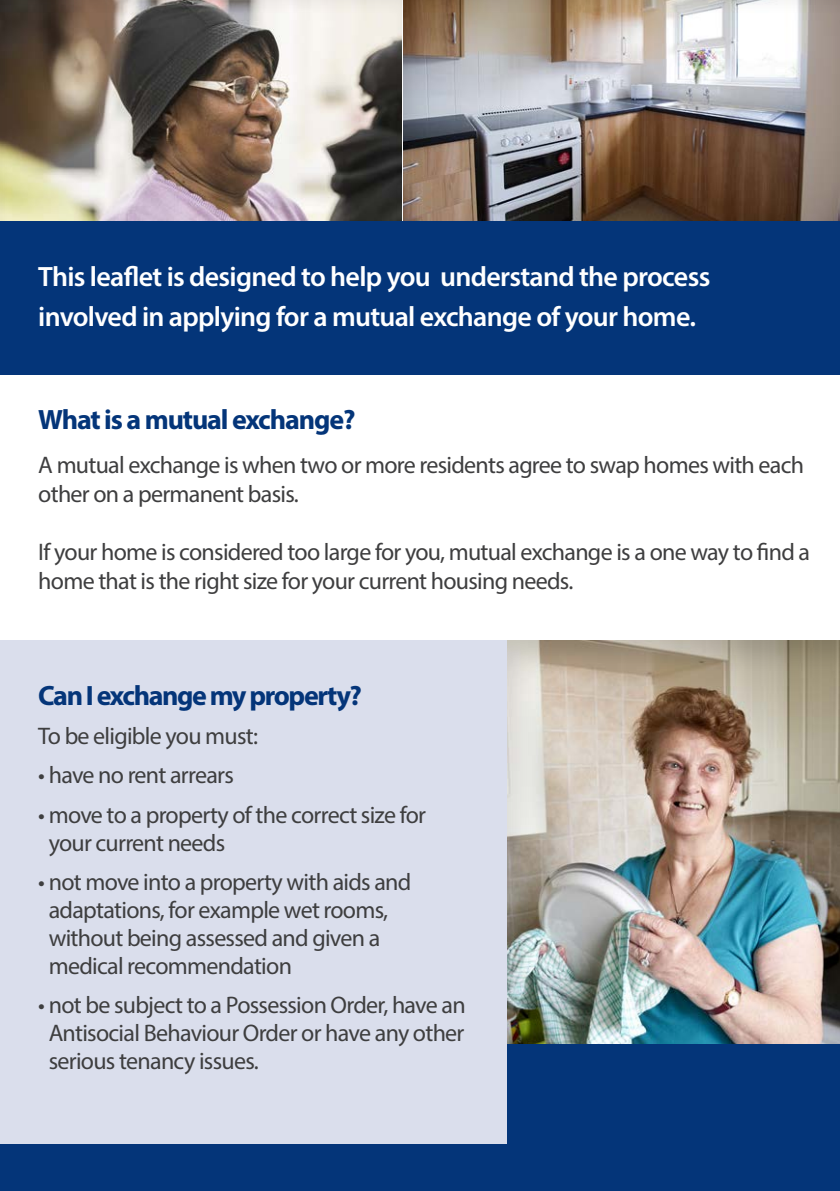
<style>
.page{position:relative;width:840px;height:1191px;background:#fff}
.page>*{position:absolute;margin:0;border:0;box-sizing:border-box;transform-origin:0 0}
.t1{font:600 28px/40px "Myriad Pro";letter-spacing:-.025em;color:#fff}
.t2{font:700 28px "Myriad Pro";letter-spacing:-.05em;color:#043579}
.t3{font:24px/28px "Myriad Pro";letter-spacing:-.03em;color:#3e3e3f}
</style>
<div class="page">
<div style="left:0;top:641px;width:839px;height:542px;background:#dadeec"></div>
<div style="left:401px;top:0;width:438px;height:231px;background:#231f20;opacity:.12"></div>
<div style="left:0;top:0;width:405px;height:231px;background:#231f20;opacity:.12"></div>
<div style="left:0;top:221px;width:839px;height:153px;background:#043579"></div>
<div style="left:507px;top:1039px;width:332px;height:152px;background:#043579"></div>
<div style="left:0;top:1144px;width:839px;height:47px;background:#043579"></div>
<div style="left:507px;top:638px;width:332px;height:406px;background:#231f20;opacity:.12"></div>
<p class="t1" style="left:38px;top:256px;width:673px">This leaflet is designed to help you understand the process involved in applying for a mutual exchange of your home.</p>
<p class="t2" style="left:38px;top:401px;width:318px">What is a mutual exchange?</p>
<p class="t3" style="left:38px;top:450px;width:766px;line-height:28.8px">A mutual exchange is when two or more residents agree to swap homes with each other on a permanent basis.</p>
<p class="t3" style="left:38px;top:537px;width:772px;line-height:28.8px">If your home is considered too large for you, mutual exchange is a one way to find a home that is the right size for your current housing needs.</p>
<p class="t2" style="left:38px;top:677px;width:325px">Can I exchange my property?</p>
<p class="t3" style="left:38px;top:721px;width:221px">To be eligible you must:</p>
<p class="t3" style="left:38px;top:761px;width:197px">• have no rent arrears</p>
<p class="t3" style="left:49px;top:800px;width:378px;text-indent:-10px">• move to a property of the correct size for your current needs</p>
<p class="t3" style="left:49px;top:867px;width:364px;text-indent:-10px">• not move into a property with aids and adaptations, for example wet rooms, without being assessed and given a medical recommendation</p>
<p class="t3" style="left:49px;top:991px;width:418px;text-align:justify;text-indent:-10px">• not be subject to a Possession Order, have an Antisocial Behaviour Order or have any other serious tenancy issues.</p>
</div>
